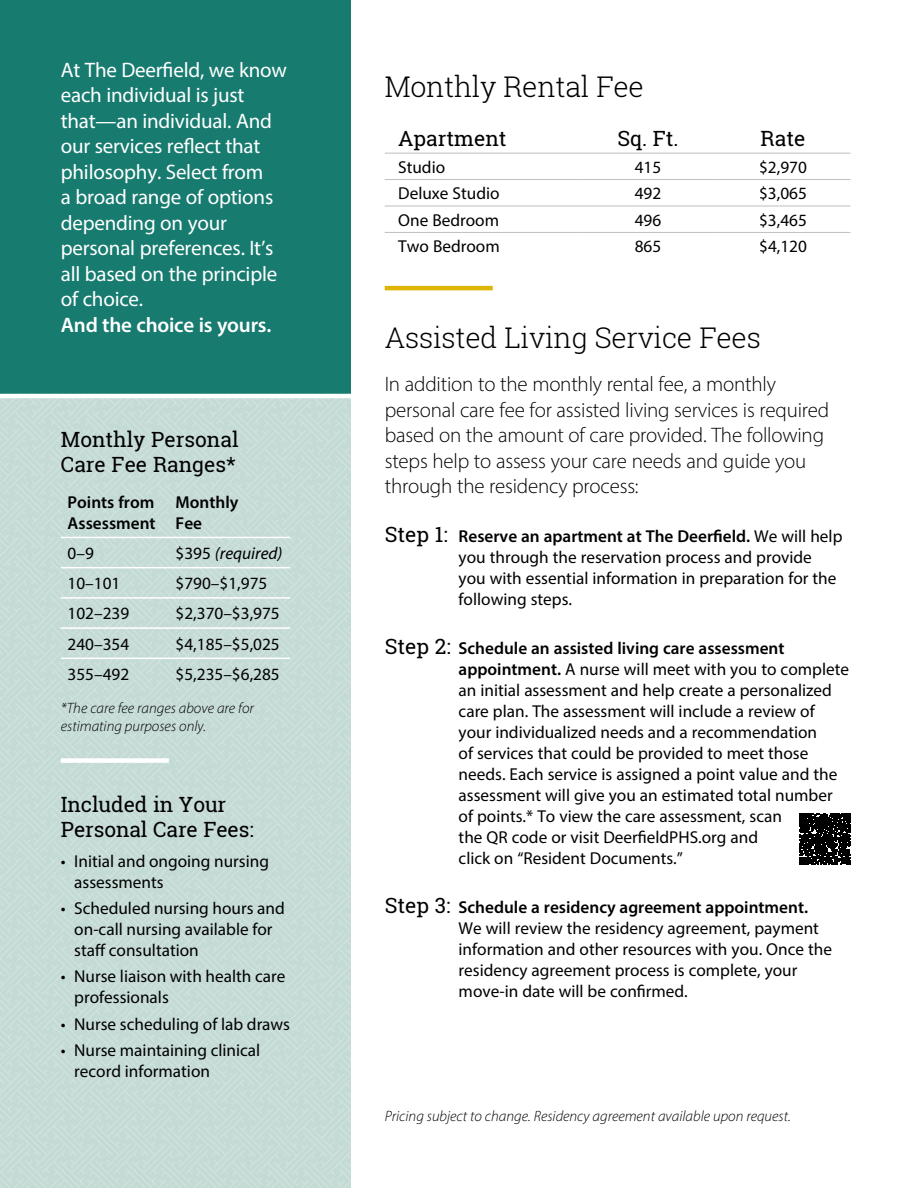
<style>
.page{position:relative;width:918px;height:1188px;background:#fff}
.page>*{position:absolute;margin:0;border:0;box-sizing:border-box;transform-origin:0 0}
.t1{font:300 28.5px "Roboto Slab";letter-spacing:-.01em;color:#000}
.t2{font:300 21px/25.5px "Myriad Pro";letter-spacing:-.01em;color:#000}
.t3{font:21px/25.5px "Myriad Pro";letter-spacing:-.01em;color:#fff}
.t4{font:21px/25.2px "Roboto Slab";color:#000}
.t5{font:600 21px "Myriad Pro";letter-spacing:-.01em;color:#fff}
.t6{font:17.25px/21px "Myriad Pro";color:#000}
.t7{font:600 17.25px/21px "Myriad Pro";color:#000}
.t8{font:italic 17.25px "Myriad Pro";color:#000}
.t9{font:italic 300 15px/18px "Myriad Pro";color:#000}
.s1{font-style:normal}
.s2{font-family:"Roboto Slab";font-size:21px}
.s3{font-weight:600}
</style>
<div class="page">
<div style="left:0;top:0;width:351px;height:396px;background:#177b6f"></div>
<div style="left:0;top:396px;width:351px;height:792px;background:#c4dad5"></div>
<hr style="left:385px;top:153px;width:195px;height:1px;background:#bcbec0">
<hr style="left:580px;top:153px;width:136px;height:1px;background:#bcbec0">
<hr style="left:716px;top:153px;width:134px;height:1px;background:#bcbec0">
<hr style="left:385px;top:179px;width:195px;height:1px;background:#bcbec0">
<hr style="left:580px;top:179px;width:136px;height:1px;background:#bcbec0">
<hr style="left:716px;top:179px;width:134px;height:1px;background:#bcbec0">
<hr style="left:385px;top:206px;width:195px;height:1px;background:#bcbec0">
<hr style="left:580px;top:206px;width:136px;height:1px;background:#bcbec0">
<hr style="left:716px;top:206px;width:134px;height:1px;background:#bcbec0">
<hr style="left:385px;top:232px;width:195px;height:1px;background:#bcbec0">
<hr style="left:580px;top:232px;width:136px;height:1px;background:#bcbec0">
<hr style="left:716px;top:232px;width:134px;height:1px;background:#bcbec0">
<hr style="left:385px;top:286px;width:108px;height:4px;background:#deb407">
<div style="left:61px;top:758px;width:108px;height:5px;background:#fff"></div>
<hr style="left:61px;top:537px;width:101px;height:1px;background:#fff">
<hr style="left:162px;top:537px;width:128px;height:1px;background:#fff">
<hr style="left:61px;top:567px;width:101px;height:1px;background:#fff">
<hr style="left:162px;top:567px;width:128px;height:1px;background:#fff">
<hr style="left:61px;top:597px;width:101px;height:2px;background:#fff">
<hr style="left:162px;top:597px;width:128px;height:2px;background:#fff">
<hr style="left:61px;top:627px;width:101px;height:2px;background:#fff">
<hr style="left:162px;top:627px;width:128px;height:2px;background:#fff">
<hr style="left:61px;top:658px;width:101px;height:1px;background:#fff">
<hr style="left:162px;top:658px;width:128px;height:1px;background:#fff">
<svg style="left:799px;top:813px;width:52px;height:51px"></svg>
<hr style="left:0;top:394px;width:371px;height:4px;background:#fff">
<p class="t3" style="left:61px;top:56px;width:228px">At The Deerfield, we know each individual is just that—an individual. And our services reflect that philosophy. Select from<br>a broad range of options depending on your personal preferences. It’s all based on the principle of choice.</p>
<p class="t5" style="left:61px;top:311px;width:212px">And the choice is yours.</p>
<p class="t4" style="left:61px;top:427px;width:179px">Monthly Personal<br>Care Fee Ranges*</p>
<p class="t7" style="left:68px;top:491px;width:90px">Points from<br>Assessment</p>
<p class="t7" style="left:176px;top:491px;width:64px">Monthly<br>Fee</p>
<p class="t6" style="left:68px;top:542px;width:28px">0–9</p>
<p class="t8" style="left:176px;top:543px;width:108px"><span class="s1">$395</span> (required)</p>
<p class="t6" style="left:68px;top:573px;width:54px">10–101</p>
<p class="t6" style="left:176px;top:573px;width:93px">$790–$1,975</p>
<p class="t6" style="left:68px;top:603px;width:63px">102–239</p>
<p class="t6" style="left:176px;top:603px;width:106px">$2,370–$3,975</p>
<p class="t6" style="left:68px;top:633px;width:63px">240–354</p>
<p class="t6" style="left:176px;top:633px;width:106px">$4,185–$5,025</p>
<p class="t6" style="left:68px;top:663px;width:63px">355–492</p>
<p class="t6" style="left:176px;top:663px;width:106px">$5,235–$6,285</p>
<p class="t9" style="left:61px;top:699px;width:195px">*The care fee ranges above are for estimating purposes only.</p>
<p class="t4" style="left:61px;top:791px;width:194px">Included in Your<br>Personal Care Fees:</p>
<p class="t6" style="left:74px;top:850px;width:196px;text-indent:-14px">• Initial and ongoing nursing assessments</p>
<p class="t6" style="left:74px;top:897px;width:212px;text-indent:-14px">• Scheduled nursing hours and on-call nursing available for staff consultation</p>
<p class="t6" style="left:74px;top:966px;width:213px;text-indent:-14px">• Nurse liaison with health care professionals</p>
<p class="t6" style="left:61px;top:1013px;width:231px">• Nurse scheduling of lab draws</p>
<p class="t6" style="left:74px;top:1040px;width:188px;text-indent:-14px">• Nurse maintaining clinical record information</p>
<h1 class="t1" style="left:385px;top:67px;width:261px">Monthly Rental Fee</h1>
<p class="t4" style="left:398px;top:126px;width:110px">Apartment</p>
<p class="t4" style="left:617px;top:126px;width:63px">Sq. Ft.</p>
<p class="t4" style="left:761px;top:126px;width:46px">Rate</p>
<p class="t6" style="left:398px;top:156px;width:48px">Studio</p>
<p class="t6" style="left:635px;top:156px;width:28px">415</p>
<p class="t6" style="left:759px;top:156px;width:49px">$2,970</p>
<p class="t6" style="left:398px;top:183px;width:103px">Deluxe Studio</p>
<p class="t6" style="left:635px;top:183px;width:28px">492</p>
<p class="t6" style="left:759px;top:183px;width:49px">$3,065</p>
<p class="t6" style="left:398px;top:209px;width:102px">One Bedroom</p>
<p class="t6" style="left:635px;top:209px;width:28px">496</p>
<p class="t6" style="left:759px;top:209px;width:49px">$3,465</p>
<p class="t6" style="left:398px;top:236px;width:103px">Two Bedroom</p>
<p class="t6" style="left:635px;top:236px;width:28px">865</p>
<p class="t6" style="left:759px;top:236px;width:49px">$4,120</p>
<h1 class="t1" style="left:385px;top:319px;width:378px">Assisted Living Service Fees</h1>
<p class="t2" style="left:385px;top:371px;width:446px">In addition to the monthly rental fee, a monthly personal care fee for assisted living services is required based on the amount of care provided. The following steps help to assess your care needs and guide you through the residency process:</p>
<p class="t6" style="left:459px;top:526px;width:385px;text-indent:-74px"><span class="s2">Step 1:</span> <span class="s3">Reserve an apartment at The Deerfield.</span> We will help you through the reservation process and provide you with essential information in preparation for the following steps.</p>
<p class="t6" style="left:459px;top:637px;width:392px;text-indent:-74px"><span class="s2">Step 2:</span> <span class="s3">Schedule an assisted living care assessment appointment.</span> A nurse will meet with you to complete an initial assessment and help create a personalized care plan. The assessment will include a review of your individualized needs and a recommendation<br>of services that could be provided to meet those needs. Each service is assigned a point value and the assessment will give you an estimated total number of points.* To view the care assessment, scan<br>the QR code or visit DeerfieldPHS.org and<br>click on “Resident Documents.”</p>
<p class="t6" style="left:459px;top:896px;width:375px;text-indent:-74px"><span class="s2">Step 3:</span> <span class="s3">Schedule a residency agreement appointment.<br></span>We will review the residency agreement, payment information and other resources with you. Once the residency agreement process is complete, your move-in date will be confirmed.</p>
<p class="t9" style="left:385px;top:1106px;width:408px">Pricing subject to change. Residency agreement available upon request.</p>
</div>
